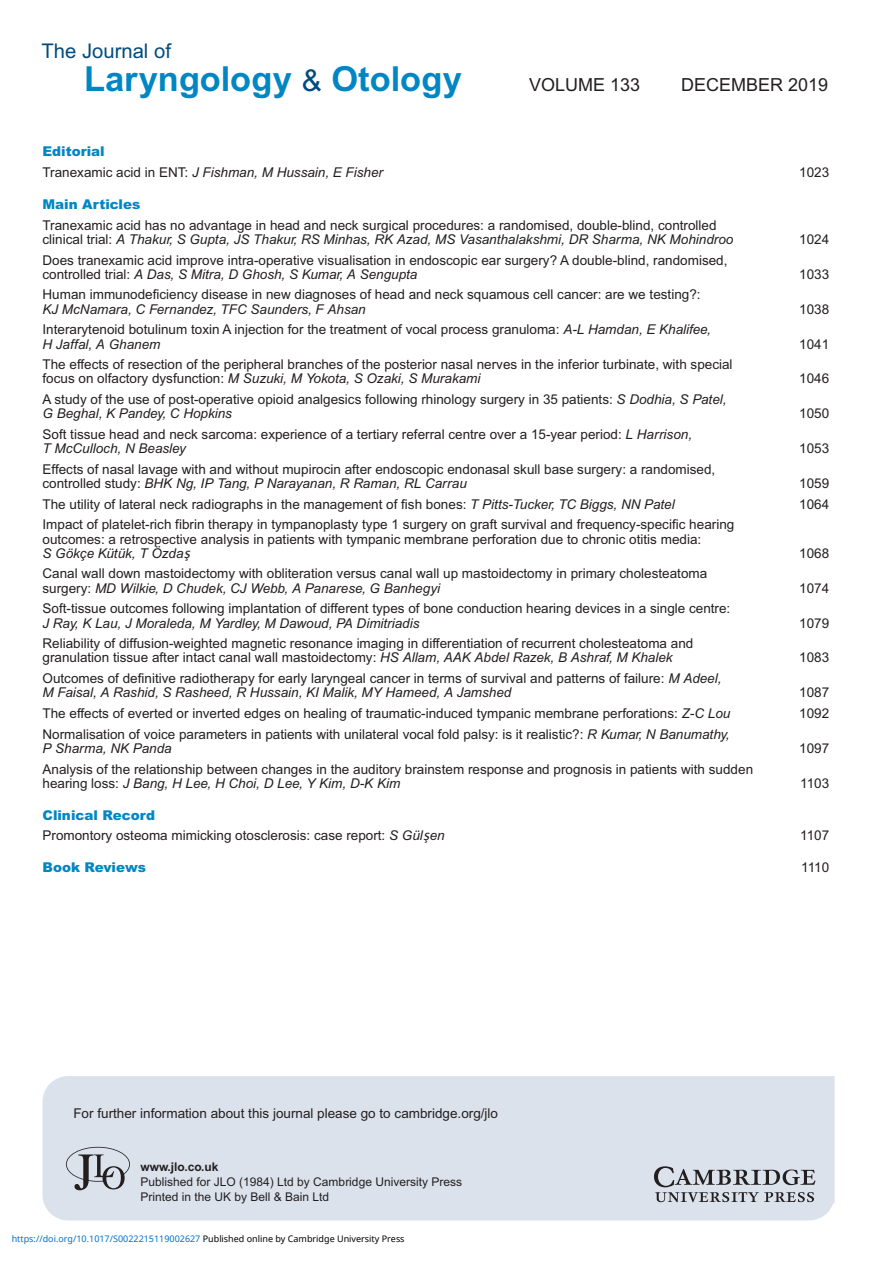
<style>
.page{position:relative;width:893px;height:1263px;background:#fff}
.page>*{position:absolute;margin:0;border:0;box-sizing:border-box;transform-origin:0 0}
.t1{font:700 34.5px "Arial";color:#0087c3}
.t2{font:20.25px "Arial";color:#014c7d}
.t3{font:18px "Arial";color:#231f20}
.t4{font:13.5px/14.2px "Arial";color:#231f20}
.t5{font:italic 13.5px/20.7px "Arial";color:#231f20}
.t6{font:900 13.5px "Arial";color:#0087c3}
.t7{font:12px/15px "Arial";color:#231f20}
.t8{font:9px "Noto Sans";color:#0172cf}
.s1{font-weight:400;font-size:30px;color:#014c7d}
.s2{font-weight:900;font-style:normal;color:#0087c3}
.s3{font-style:normal}
.s4{font-weight:900;color:#0087c3}
.s5{font-style:italic}
.s6{font-family:"Lucida Grande";font-style:italic}
.s7{font-weight:700}
.s8{color:#000}
</style>
<div class="page">
<hr style="left:892px;top:0;width:1px;height:1263px;background:#009fda">
<div style="left:42px;top:1076px;width:793px;height:144px;background:#dce2ec"></div>
<svg style="left:654px;top:1166px;width:161px;height:36px;background:#aeb1b9"></svg>
<svg style="left:66px;top:1147px;width:64px;height:43px;background:#b3b7bf"></svg>
<p class="t2" style="left:42px;top:44px;width:131px">The Journal of</p>
<p class="t1" style="left:84px;top:67px;width:379px">Laryngology <span class="s1">&amp;</span> Otology</p>
<p class="t3" style="left:529px;top:78px;width:113px">VOLUME 133</p>
<p class="t3" style="left:681px;top:78px;width:149px">DECEMBER 2019</p>
<p class="t5" style="left:42px;top:143px;width:342px"><span class="s2">Editorial<br></span><span class="s3">Tranexamic acid in ENT:</span> J Fishman, M Hussain, E Fisher</p>
<p class="t4" style="left:799px;top:166px;width:32px">1023</p>
<p class="t4" style="left:42px;top:195px;width:676px;line-height:20.7px"><span class="s4">Main Articles<br></span>Tranexamic acid has no advantage in head and neck surgical procedures: a randomised, double-blind, controlled</p>
<p class="t5" style="left:42px;top:230px;width:692px"><span class="s3">clinical trial:</span> A Thakur, S Gupta, JS Thakur, RS Minhas, RK Azad, MS Vasanthalakshmi, DR Sharma, NK Mohindroo</p>
<p class="t4" style="left:799px;top:233px;width:32px">1024</p>
<p class="t4" style="left:42px;top:254px;width:687px">Does tranexamic acid improve intra-operative visualisation in endoscopic ear surgery? A double-blind, randomised, controlled trial: <span class="s5">A Das, S Mitra, D Ghosh, S Kumar, A Sengupta</span></p>
<p class="t4" style="left:799px;top:268px;width:32px">1033</p>
<p class="t4" style="left:42px;top:289px;width:660px">Human immunodeficiency disease in new diagnoses of head and neck squamous cell cancer: are we testing?:<br><span class="s5">KJ McNamara, C Fernandez, TFC Saunders, F Ahsan</span></p>
<p class="t4" style="left:42px;top:324px;width:670px">Interarytenoid botulinum toxin A injection for the treatment of vocal process granuloma: <span class="s5">A-L Hamdan, E Khalifee,<br>H Jaffal, A Ghanem</span></p>
<p class="t4" style="left:42px;top:359px;width:692px">The effects of resection of the peripheral branches of the posterior nasal nerves in the inferior turbinate, with special focus on olfactory dysfunction: <span class="s5">M Suzuki, M Yokota, S Ozaki, S Murakami</span></p>
<p class="t4" style="left:42px;top:393px;width:686px">A study of the use of post-operative opioid analgesics following rhinology surgery in 35 patients: <span class="s5">S Dodhia, S Patel,<br>G Beghal, K Pandey, C Hopkins</span></p>
<p class="t4" style="left:42px;top:428px;width:651px">Soft tissue head and neck sarcoma: experience of a tertiary referral centre over a 15-year period: <span class="s5">L Harrison,<br>T McCulloch, N Beasley</span></p>
<p class="t4" style="left:42px;top:463px;width:674px">Effects of nasal lavage with and without mupirocin after endoscopic endonasal skull base surgery: a randomised, controlled study: <span class="s5">BHK Ng, IP Tang, P Narayanan, R Raman, RL Carrau</span></p>
<p class="t4" style="left:799px;top:303px;width:32px">1038</p>
<p class="t4" style="left:799px;top:338px;width:32px">1041</p>
<p class="t4" style="left:799px;top:373px;width:32px">1046</p>
<p class="t4" style="left:799px;top:408px;width:32px">1050</p>
<p class="t4" style="left:799px;top:443px;width:32px">1053</p>
<p class="t4" style="left:799px;top:477px;width:32px">1059</p>
<p class="t4" style="left:42px;top:498px;width:634px">The utility of lateral neck radiographs in the management of fish bones: <span class="s5">T Pitts-Tucker, TC Biggs, NN Patel</span></p>
<p class="t4" style="left:799px;top:498px;width:32px">1064</p>
<p class="t4" style="left:42px;top:519px;width:693px">Impact of platelet-rich fibrin therapy in tympanoplasty type 1 surgery on graft survival and frequency-specific hearing outcomes: a retrospective analysis in patients with tympanic membrane perforation due to chronic otitis media:<br><span class="s5">S Gökçe Kütük, T Özda</span><span class="s6">ş</span></p>
<p class="t4" style="left:799px;top:547px;width:32px">1068</p>
<p class="t4" style="left:42px;top:568px;width:666px">Canal wall down mastoidectomy with obliteration versus canal wall up mastoidectomy in primary cholesteatoma surgery: <span class="s5">MD Wilkie, D Chudek, CJ Webb, A Panarese, G Banhegyi</span></p>
<p class="t4" style="left:42px;top:603px;width:689px">Soft-tissue outcomes following implantation of different types of bone conduction hearing devices in a single centre:<br><span class="s5">J Ray, K Lau, J Moraleda, M Yardley, M Dawoud, PA Dimitriadis</span></p>
<p class="t4" style="left:42px;top:638px;width:652px">Reliability of diffusion-weighted magnetic resonance imaging in differentiation of recurrent cholesteatoma and granulation tissue after intact canal wall mastoidectomy: <span class="s5">HS Allam, AAK Abdel Razek, B Ashraf, M Khalek</span></p>
<p class="t4" style="left:42px;top:673px;width:680px">Outcomes of definitive radiotherapy for early laryngeal cancer in terms of survival and patterns of failure: <span class="s5">M Adeel,<br>M Faisal, A Rashid, S Rasheed, R Hussain, KI Malik, MY Hameed, A Jamshed</span></p>
<p class="t4" style="left:799px;top:582px;width:32px">1074</p>
<p class="t4" style="left:799px;top:617px;width:32px">1079</p>
<p class="t4" style="left:799px;top:652px;width:32px">1083</p>
<p class="t4" style="left:799px;top:687px;width:32px">1087</p>
<p class="t4" style="left:42px;top:707px;width:689px">The effects of everted or inverted edges on healing of traumatic-induced tympanic membrane perforations: <span class="s5">Z-C Lou</span></p>
<p class="t4" style="left:799px;top:707px;width:32px">1092</p>
<p class="t4" style="left:42px;top:728px;width:688px">Normalisation of voice parameters in patients with unilateral vocal fold palsy: is it realistic?: <span class="s5">R Kumar, N Banumathy,<br>P Sharma, NK Panda</span></p>
<p class="t4" style="left:799px;top:742px;width:32px">1097</p>
<p class="t4" style="left:42px;top:763px;width:712px">Analysis of the relationship between changes in the auditory brainstem response and prognosis in patients with sudden hearing loss: <span class="s5">J Bang, H Lee, H Choi, D Lee, Y Kim, D-K Kim</span></p>
<p class="t4" style="left:42px;top:806px;width:404px;line-height:20.7px"><span class="s4">Clinical Record<br></span>Promontory osteoma mimicking otosclerosis: case report: <span class="s5">S Gül</span><span class="s6">ş</span><span class="s5">en</span></p>
<p class="t4" style="left:800px;top:777px;width:31px">1103</p>
<p class="t4" style="left:800px;top:830px;width:31px">1107</p>
<p class="t6" style="left:42px;top:860px;width:105px">Book Reviews</p>
<p class="t4" style="left:801px;top:862px;width:30px">1110</p>
<p class="t4" style="left:73px;top:1107px;width:426px">For further information about this journal please go to cambridge.org/jlo</p>
<p class="t7" style="left:141px;top:1161px;width:323px"><span class="s7">www.jlo.co.uk<br></span>Published for JLO (1984) Ltd by Cambridge University Press<br>Printed in the UK by Bell &amp; Bain Ltd</p>
<p class="t8" style="left:12px;top:1232px;width:394px">https://doi.org/10.1017/S0022215119002627 <span class="s8">Published online by Cambridge University Press</span></p>
</div>
